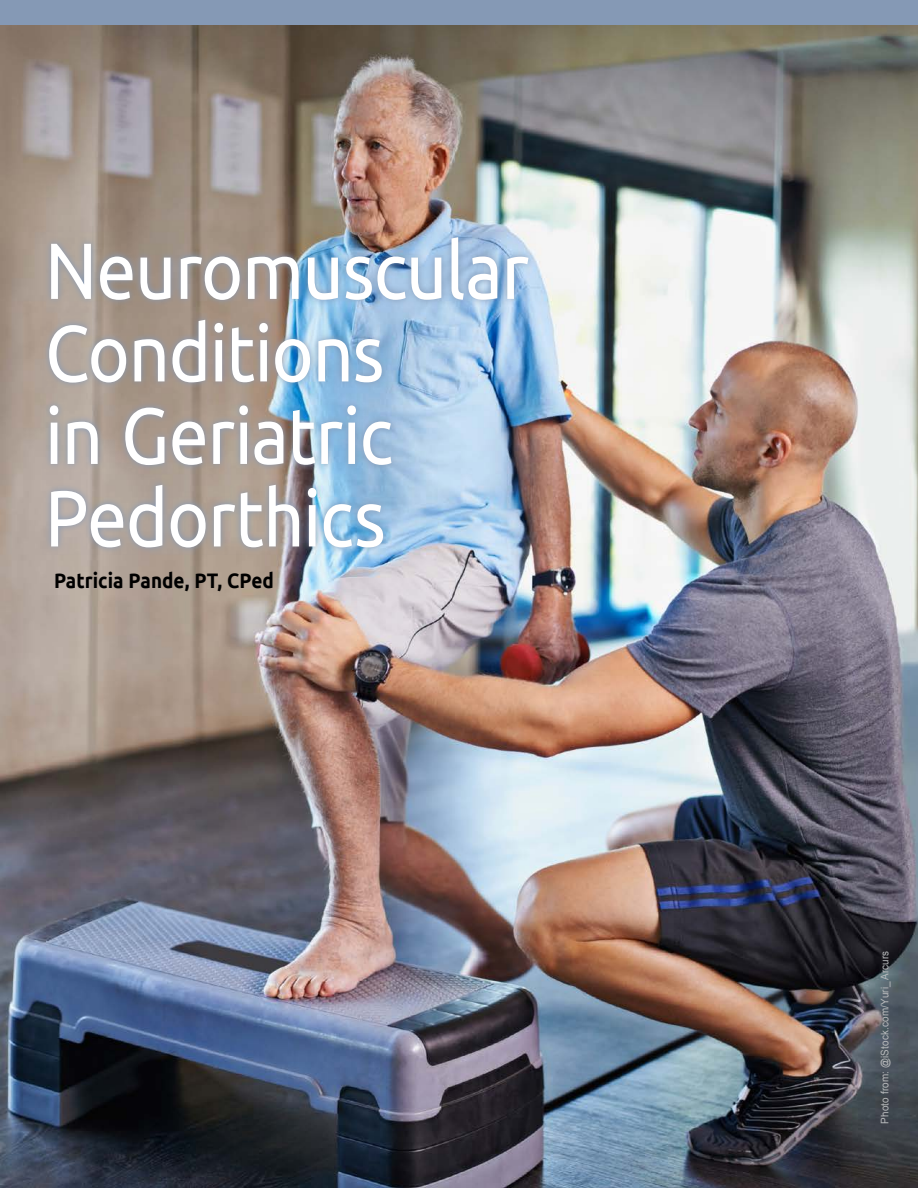
<style>
.page{position:relative;width:918px;height:1188px;background:#fff}
.page>*{position:absolute;margin:0;border:0;box-sizing:border-box;transform-origin:0 0}
.t1{font:79.5px/82.5px "Ubuntu";letter-spacing:-.015em;color:#fff;scale:.9 1}
.t2{font:700 21px "Ubuntu";color:#000;scale:.9 1}
.t3{font:10.5px "Arial";letter-spacing:.015em;color:#b8babc;scale:.94 1}
</style>
<div class="page">
<img style="left:0;top:24px;width:918px;height:1164px">
<div style="left:0;top:0;width:918px;height:24px;background:#8599b5"></div>
<img style="left:42px;top:230px;width:494px;height:325px">
<p class="t1" style="left:45px;top:227px;width:539px">Neuromuscular<br>Conditions<br>in Geriatric<br>Pedorthics</p>
<p class="t2" style="left:54px;top:568px;width:246px">Patricia Pande, PT, CPed</p>
<p class="t3" style="left:878px;top:1124px;width:185px;rotate:-90deg">Photo from: @iStock.com/Yuri_Arcurs</p>
</div>
